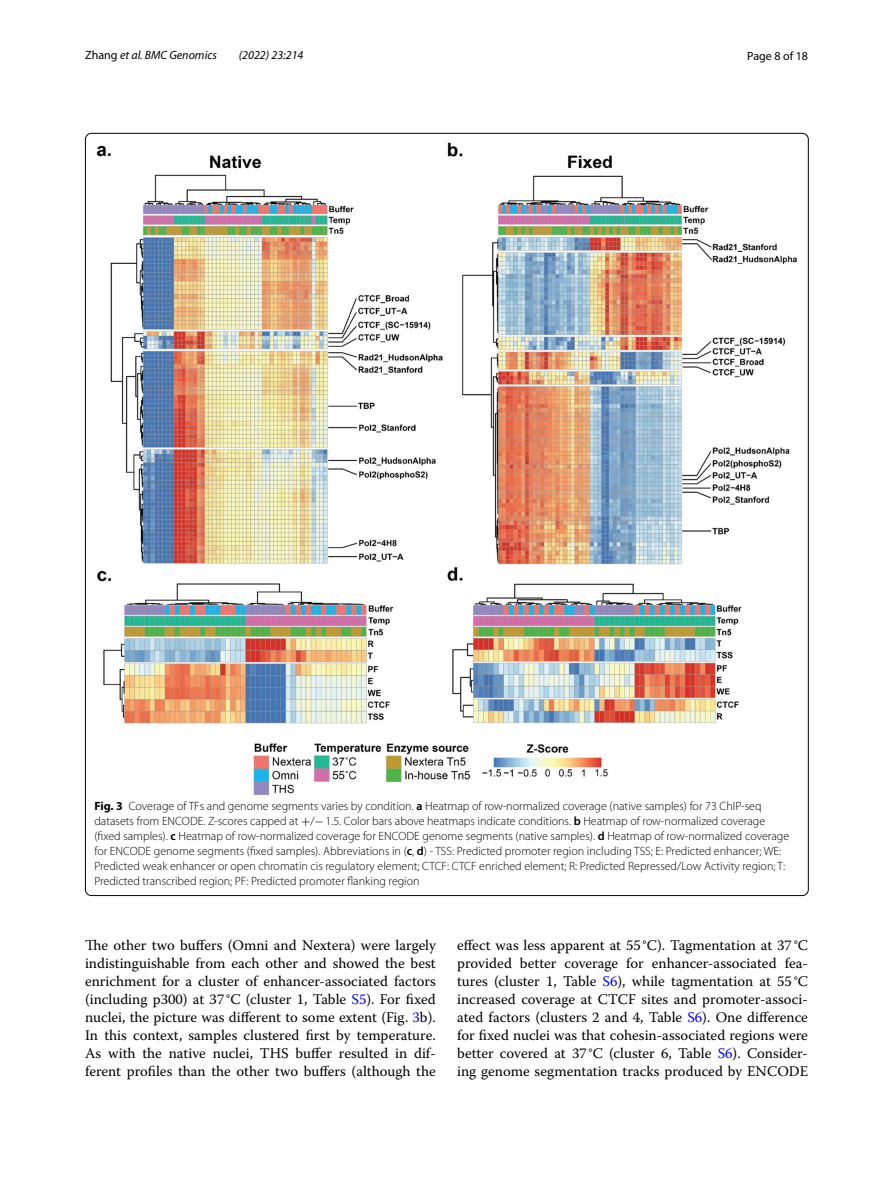
<style>
.page{position:relative;width:893px;height:1187px;background:#fff}
.page>*{position:absolute;margin:0;border:0;box-sizing:border-box;transform-origin:0 0}
.t1{font:14.7px/18px "Warnock Pro";color:#000;text-align:justify}
.t2{font:300 12px/15px "Myriad Pro";color:#000}
.t3{font:italic 12px "Myriad Pro";color:#000}
.t4{font:12px "Myriad Pro";color:#000}
.s1{font-style:normal}
.s2{font-weight:700}
.s3{font-weight:600}
.s4{font-family:"MTSY";font-weight:400}
.s5{color:#00f}
</style>
<div class="page">
<img style="left:97px;top:142px;width:700px;height:653px">
<p class="t3" style="left:85px;top:48px;width:133px"><span class="s1">Zhang</span> et al. BMC Genomics</p>
<p class="t3" style="left:239px;top:48px;width:66px">(2022) 23:214</p>
<p class="t4" style="left:747px;top:48px;width:62px">Page 8 of 18</p>
<p class="t2" style="left:94px;top:798px;width:696px"><span class="s2">Fig. 3</span> Coverage of TFs and genome segments varies by condition. <span class="s3">a</span> Heatmap of row-normalized coverage (native samples) for 73 ChIP-seq datasets from ENCODE. Z-scores capped at <span class="s4">+</span>/<span class="s4">−</span>1.5. Color bars above heatmaps indicate conditions. <span class="s3">b</span> Heatmap of row-normalized coverage (fixed samples). <span class="s3">c</span> Heatmap of row-normalized coverage for ENCODE genome segments (native samples). <span class="s3">d</span> Heatmap of row-normalized coverage for ENCODE genome segments (fixed samples). Abbreviations in (<span class="s3">c</span>, <span class="s3">d</span>) - TSS: Predicted promoter region including TSS; E: Predicted enhancer; WE:<br>Predicted weak enhancer or open chromatin cis regulatory element; CTCF: CTCF enriched element; R: Predicted Repressed/Low Activity region; T:<br>Predicted transcribed region; PF: Predicted promoter flanking region</p>
<p class="t1" style="left:85px;top:935px;width:352px">The other two buffers (Omni and Nextera) were largely indistinguishable from each other and showed the best enrichment for a cluster of enhancer-associated factors (including p300) at 37 °C (cluster 1, Table <span class="s5">S5</span>). For fixed nuclei, the picture was different to some extent (Fig. <span class="s5">3</span>b).<br>In this context, samples clustered first by temperature.<br>As with the native nuclei, THS buffer resulted in dif&shy;ferent profiles than the other two buffers (although the</p>
<p class="t1" style="left:457px;top:935px;width:352px">effect was less apparent at 55°C). Tagmentation at 37°C provided better coverage for enhancer-associated fea&shy;tures (cluster 1, Table <span class="s5">S6</span>), while tagmentation at 55°C increased coverage at CTCF sites and promoter-associ&shy;ated factors (clusters 2 and 4, Table <span class="s5">S6</span>). One difference for fixed nuclei was that cohesin-associated regions were better covered at 37°C (cluster 6, Table <span class="s5">S6</span>). Consider&shy;ing genome segmentation tracks produced by ENCODE</p>
</div>
